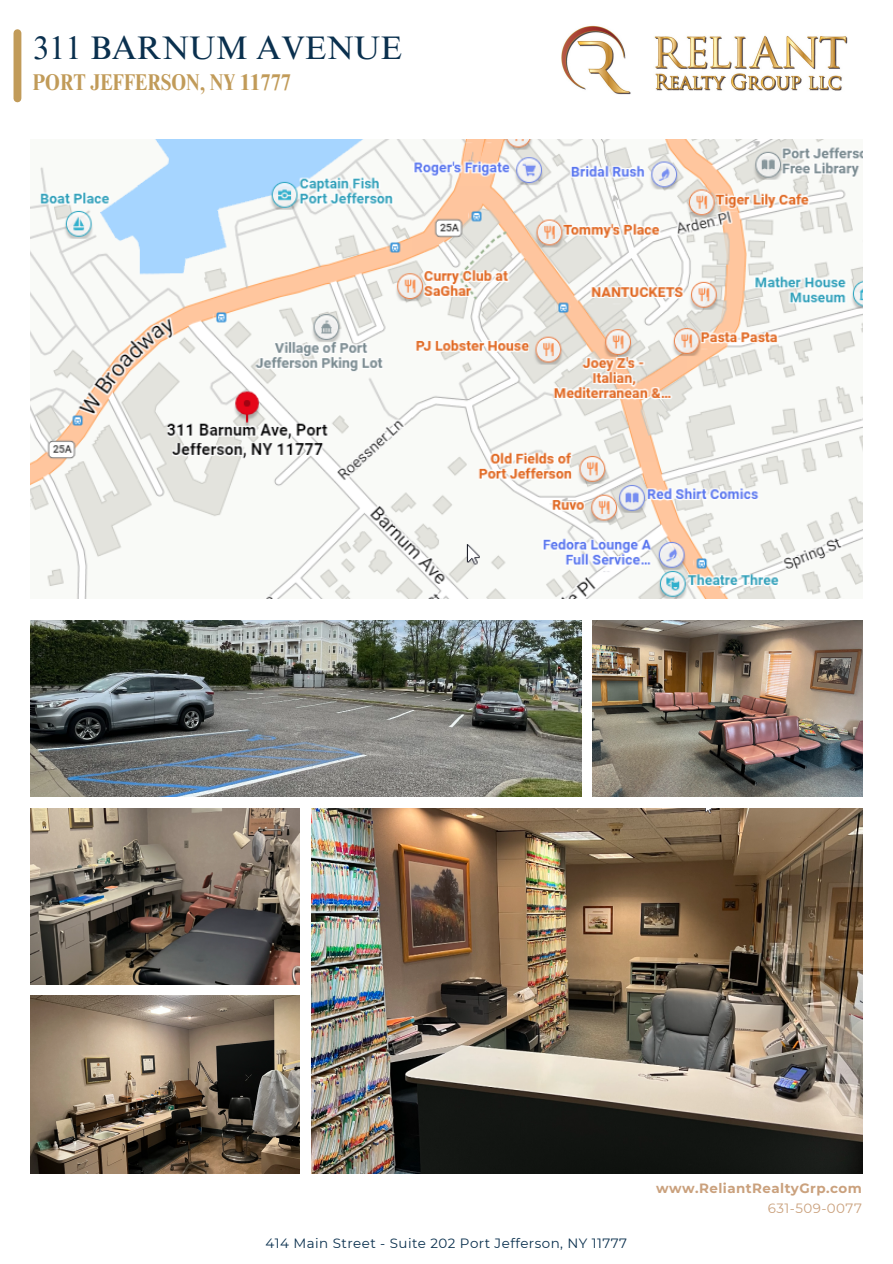
<style>
.page{position:relative;width:893px;height:1264px;background:#fff}
.page>*{position:absolute;margin:0;border:0;box-sizing:border-box;transform-origin:0 0}
.t1{font:32.55px "Times NRMT Pro";color:#0a304e}
.t2{font:700 condensed 22.8px "Times NRMT Pro";color:#c19b59}
.t3{font:13.5px "Montserrat";letter-spacing:.035em;color:#0a304e}
.t4{font:700 13.5px "Montserrat";letter-spacing:.035em;color:#caa17d}
.t5{font:13.5px "Montserrat";letter-spacing:.035em;color:#caa17d}
</style>
<div class="page">
<img style="left:30px;top:620px;width:551px;height:176px">
<img style="left:592px;top:620px;width:270px;height:176px">
<img style="left:30px;top:808px;width:270px;height:176px">
<img style="left:30px;top:995px;width:270px;height:178px">
<img style="left:311px;top:808px;width:551px;height:365px">
<img style="left:561px;top:25px;width:286px;height:69px">
<div style="left:14px;top:33px;width:7px;height:65px;background:#c19b59"></div>
<img style="left:30px;top:139px;width:832px;height:460px">
<p class="t1" style="left:33px;top:36px;width:371px">311 BARNUM AVENUE</p>
<p class="t2" style="left:33px;top:74px;width:260px">PORT JEFFERSON, NY 11777</p>
<p class="t3" style="left:265px;top:1234px;width:363px">414 Main Street - Suite 202 Port Jefferson, NY 11777</p>
<p class="t4" style="left:656px;top:1180px;width:207px">www.ReliantRealtyGrp.com</p>
<p class="t5" style="left:767px;top:1200px;width:96px">631-509-0077</p>
</div>
